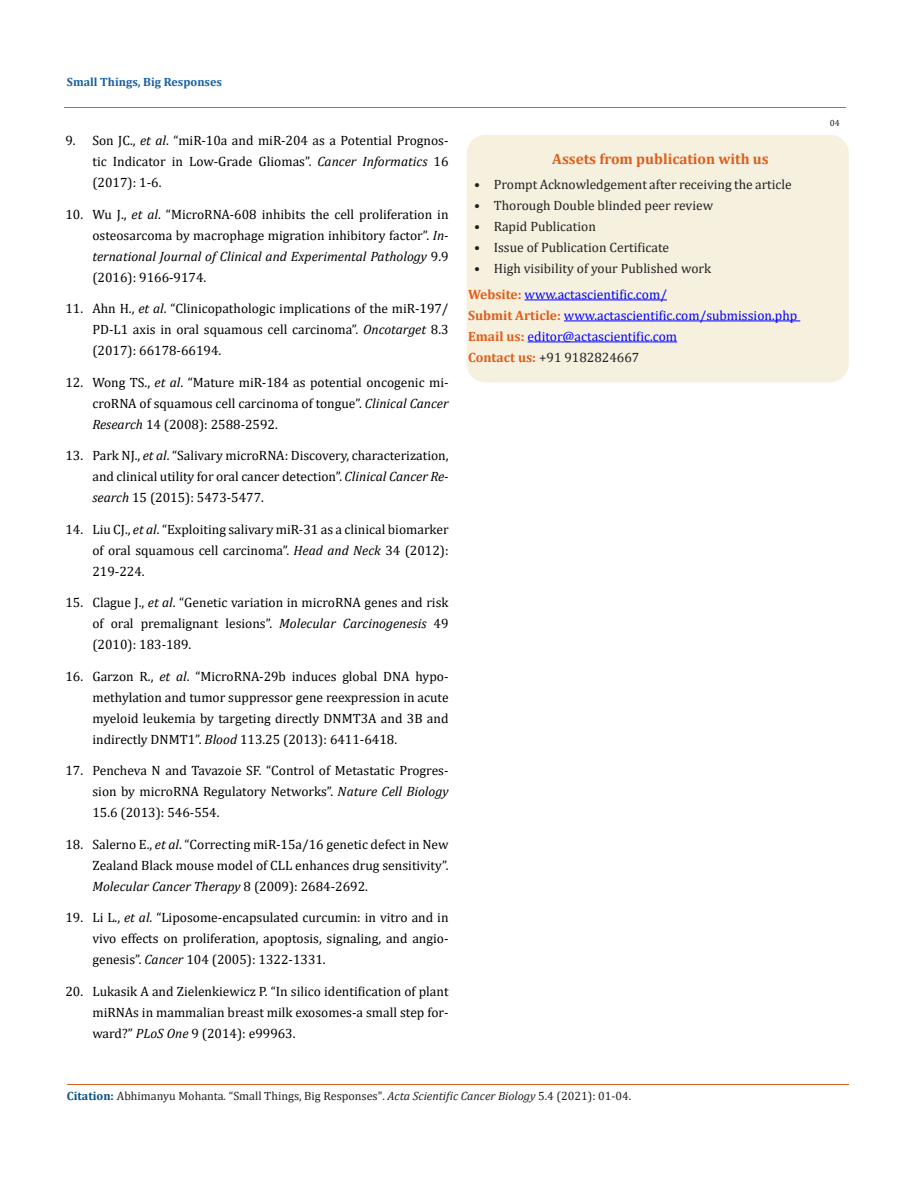
<style>
.page{position:relative;width:917px;height:1188px;background:#fff}
.page>*{position:absolute;margin:0;border:0;box-sizing:border-box;transform-origin:0 0}
.t1{font:700 15px "Cambria";color:#e05d1a}
.t2{font:13.5px/21px "Cambria";color:#000;text-align:justify}
.t3{font:13.5px "Cambria";color:#231f20}
.t4{font:13.5px "Cambria";color:#00f}
.t5{font:12px "Cambria";color:#231f20}
.t6{font:700 12px "Cambria";color:#1560a6}
.t7{font:9px "Cambria";color:#231f20}
.s1{font-style:italic}
.s2{font-weight:700;color:#e05d1a}
.s3{font-weight:700;color:#035089}
</style>
<div class="page">
<hr style="left:64px;top:108px;width:781px;height:1px;background:#e05d1a">
<hr style="left:67px;top:1084px;width:781px;height:1px;background:#e05d1a">
<div style="left:467px;top:136px;width:381px;height:246px;background:#f6f0df;border-radius:18px"></div>
<div style="left:466px;top:135px;width:382px;height:247px;border:2px solid #f6f0df;border-radius:18px"></div>
<hr style="left:524px;top:300px;width:143px;height:1px;background:#00f">
<hr style="left:564px;top:321px;width:236px;height:1px;background:#00f">
<hr style="left:527px;top:342px;width:150px;height:1px;background:#00f">
<p class="t6" style="left:67px;top:73px;width:157px">Small Things, Big Responses</p>
<p class="t2" style="left:92px;top:130px;width:357px;text-indent:-27px">9. Son JC., <span class="s1">et al</span>. “miR-10a and miR-204 as a Potential Prognos&shy;tic Indicator in Low-Grade Gliomas”. <span class="s1">Cancer Informatics</span> 16 (2017): 1-6.</p>
<p class="t2" style="left:92px;top:204px;width:357px;text-indent:-27px">10. Wu J., <span class="s1">et al</span>. “MicroRNA-608 inhibits the cell proliferation in osteosarcoma by macrophage migration inhibitory factor”. <span class="s1">In&shy;ternational Journal of Clinical and Experimental Pathology</span> 9.9 (2016): 9166-9174.</p>
<p class="t2" style="left:92px;top:298px;width:357px;text-indent:-27px">11. Ahn H., <span class="s1">et al</span>. “Clinicopathologic implications of the miR-197/ PD-L1 axis in oral squamous cell carcinoma”. <span class="s1">Oncotarget</span> 8.3 (2017): 66178-66194.</p>
<p class="t2" style="left:92px;top:372px;width:357px;text-indent:-27px">12. Wong TS., <span class="s1">et al</span>. “Mature miR-184 as potential oncogenic mi&shy;croRNA of squamous cell carcinoma of tongue”. <span class="s1">Clinical Cancer Research</span> 14 (2008): 2588-2592.</p>
<p class="t2" style="left:92px;top:445px;width:357px;text-indent:-27px">13. Park NJ., <span class="s1">et al</span>. “Salivary microRNA: Discovery, characterization, and clinical utility for oral cancer detection”. <span class="s1">Clinical Cancer Re&shy;search</span> 15 (2015): 5473-5477.</p>
<p class="t2" style="left:92px;top:519px;width:357px;text-indent:-27px">14. Liu CJ., <span class="s1">et al</span>. “Exploiting salivary miR-31 as a clinical biomarker of oral squamous cell carcinoma”. <span class="s1">Head and Neck</span> 34 (2012):<br>219-224.</p>
<p class="t2" style="left:92px;top:592px;width:357px;text-indent:-27px">15. Clague J., <span class="s1">et al</span>. “Genetic variation in microRNA genes and risk of oral premalignant lesions”. <span class="s1">Molecular Carcinogenesis</span> 49 (2010): 183-189.</p>
<p class="t2" style="left:92px;top:666px;width:357px;text-indent:-27px">16. Garzon R., <span class="s1">et al</span>. “MicroRNA-29b induces global DNA hypo&shy;methylation and tumor suppressor gene reexpression in acute myeloid leukemia by targeting directly DNMT3A and 3B and indirectly DNMT1”. <span class="s1">Blood</span> 113.25 (2013): 6411-6418.</p>
<p class="t2" style="left:92px;top:760px;width:357px;text-indent:-27px">17. Pencheva N and Tavazoie SF. “Control of Metastatic Progres&shy;sion by microRNA Regulatory Networks”. <span class="s1">Nature Cell Biology </span>15.6 (2013): 546-554.</p>
<p class="t2" style="left:92px;top:834px;width:357px;text-indent:-27px">18. Salerno E., <span class="s1">et al</span>. “Correcting miR-15a/16 genetic defect in New Zealand Black mouse model of CLL enhances drug sensitivity”.<br><span class="s1">Molecular Cancer Therapy</span> 8 (2009): 2684-2692.</p>
<p class="t2" style="left:92px;top:907px;width:357px;text-indent:-27px">19. Li L., <span class="s1">et al</span>. “Liposome-encapsulated curcumin: in vitro and in vivo effects on proliferation, apoptosis, signaling, and angio&shy;genesis”. <span class="s1">Cancer</span> 104 (2005): 1322-1331.</p>
<p class="t2" style="left:92px;top:981px;width:357px;text-indent:-27px">20. Lukasik A and Zielenkiewicz P. “In silico identification of plant miRNAs in mammalian breast milk exosomes-a small step for&shy;ward?” <span class="s1">PLoS One</span> 9 (2014): e99963.</p>
<p class="t1" style="left:552px;top:148px;width:218px">Assets from publication with us</p>
<p class="t3" style="left:474px;top:177px;width:319px">• Prompt Acknowledgement after receiving the article</p>
<p class="t3" style="left:474px;top:198px;width:240px">• Thorough Double blinded peer review</p>
<p class="t3" style="left:474px;top:219px;width:123px">• Rapid Publication</p>
<p class="t3" style="left:474px;top:240px;width:196px">• Issue of Publication Certificate</p>
<p class="t3" style="left:474px;top:261px;width:238px">• High visibility of your Published work</p>
<p class="t4" style="left:468px;top:287px;width:200px"><span class="s2">Website:</span> www.actascientific.com/</p>
<p class="t4" style="left:468px;top:308px;width:330px"><span class="s2">Submit Article:</span> www.actascientific.com/submission.php</p>
<p class="t4" style="left:468px;top:329px;width:210px"><span class="s2">Email us:</span> editor@actascientific.com</p>
<p class="t3" style="left:468px;top:350px;width:173px"><span class="s2">Contact us:</span> +91 9182824667</p>
<p class="t5" style="left:67px;top:1089px;width:566px"><span class="s3">Citation:</span> Abhimanyu Mohanta<span class="s1">.</span> “Small Things, Big Responses". <span class="s1">Acta Scientific Cancer Biology</span> 5.4 (2021): 01-04.</p>
<p class="t7" style="left:829px;top:118px;width:11px">04</p>
</div>
